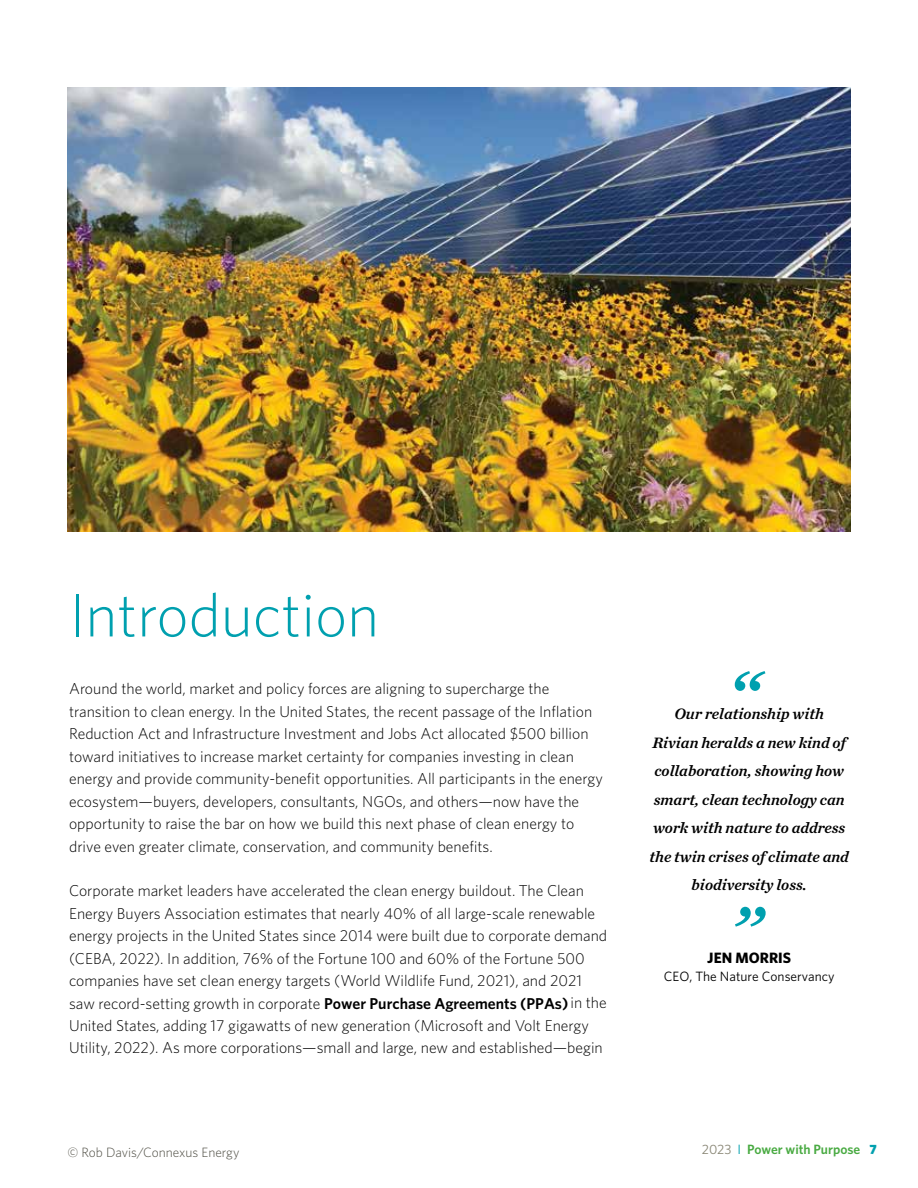
<style>
.page{position:relative;width:918px;height:1188px;background:#fff}
.page>*{position:absolute;margin:0;border:0;box-sizing:border-box;transform-origin:0 0}
.t1{font:300 61.5px "Whitney";color:#00a0af}
.t2{font:300 15.75px/22.5px "Whitney";color:#000}
.t3{font:italic 15.75px/28.5px "Chronicle Text G2 Semi";color:#000;text-align:center}
.t4{font:700 15px "Whitney";color:#000}
.t5{font:300 13.5px "Whitney";color:#4d4c42}
.t6{font:13.5px "Whitney";color:#000}
.t7{font:600 13.5px "Whitney";color:#49aa42}
.s1{font-weight:600}
.s2{font-weight:400;color:#898675}
.s3{font-weight:400;color:#00a0af}
.s4{font-weight:900;color:#00a0af}
</style>
<div class="page">
<img style="left:68px;top:88px;width:782px;height:443px">
<svg style="left:735px;top:671px;width:30px;height:20px"></svg>
<svg style="left:735px;top:907px;width:31px;height:20px"></svg>
<h1 class="t1" style="left:69px;top:574px;width:311px">Introduction</h1>
<p class="t2" style="left:69px;top:677px;width:535px">Around the world, market and policy forces are aligning to supercharge the transition to clean energy. In the United States, the recent passage of the Inflation Reduction Act and Infrastructure Investment and Jobs Act allocated $500 billion toward initiatives to increase market certainty for companies investing in clean energy and provide community-benefit opportunities. All participants in the energy ecosystem—buyers, developers, consultants, NGOs, and others—now have the opportunity to raise the bar on how we build this next phase of clean energy to drive even greater climate, conservation, and community benefits.</p>
<p class="t2" style="left:69px;top:879px;width:540px">Corporate market leaders have accelerated the clean energy buildout. The Clean Energy Buyers Association estimates that nearly 40% of all large-scale renewable energy projects in the United States since 2014 were built due to corporate demand (CEBA, 2022). In addition, 76% of the Fortune 100 and 60% of the Fortune 500 companies have set clean energy targets (World Wildlife Fund, 2021), and 2021 saw record-setting growth in corporate <span class="s1">Power Purchase Agreements (PPAs)</span>in the United States, adding 17 gigawatts of new generation (Microsoft and Volt Energy Utility, 2022). As more corporations—small and large, new and established—begin</p>
<p class="t5" style="left:68px;top:1144px;width:173px">© Rob Davis/Connexus Energy</p>
<p class="t3" style="left:650px;top:699px;width:201px">Our relationship with<br>Rivian heralds a new kind of collaboration, showing how smart, clean technology can work with nature to address the twin crises of climate and biodiversity loss.</p>
<p class="t4" style="left:707px;top:948px;width:85px">JEN MORRIS</p>
<p class="t6" style="left:664px;top:968px;width:172px">CEO, The Nature Conservancy</p>
<p class="t7" style="left:702px;top:1141px;width:177px"><span class="s2">2023</span> <span class="s3">I</span> Power with Purpose <span class="s4">7</span></p>
</div>
